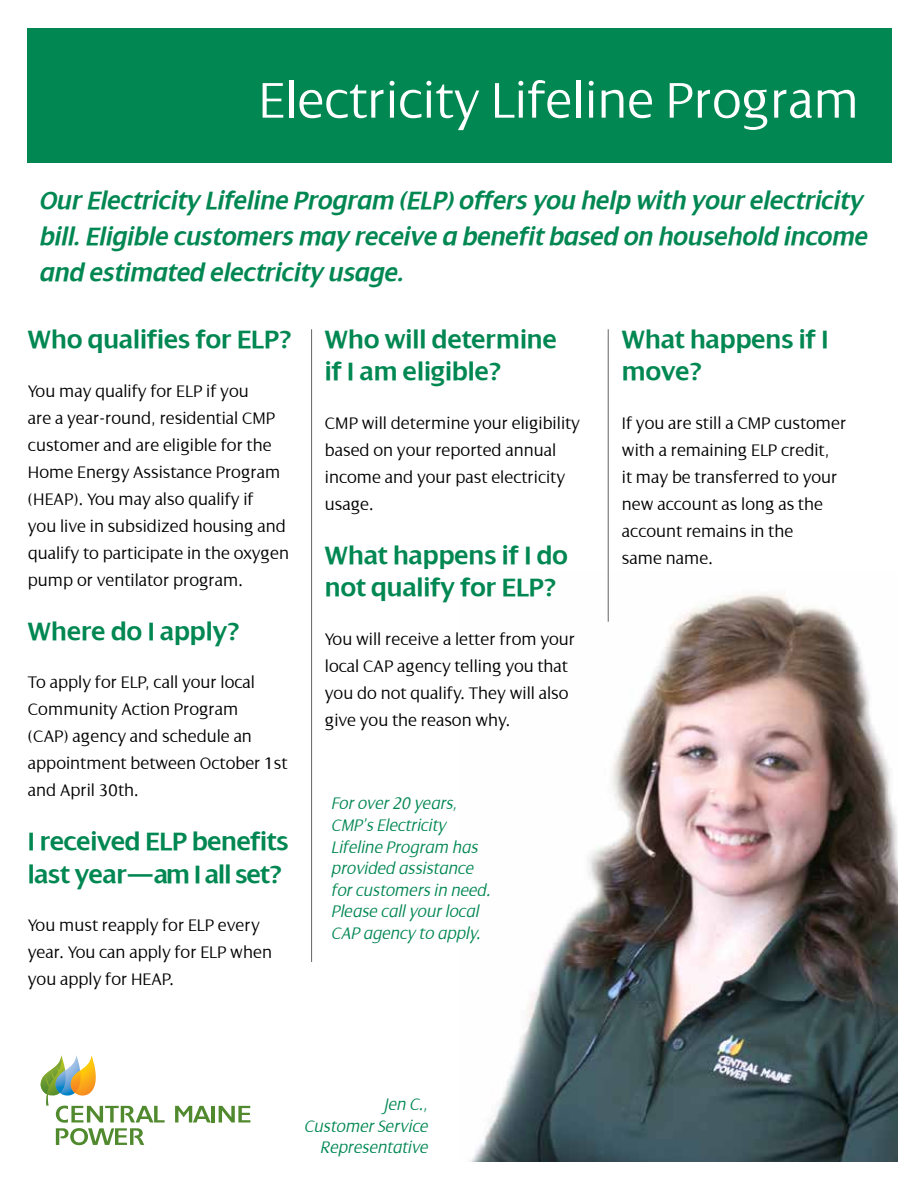
<style>
.page{position:relative;width:918px;height:1188px;background:#fff}
.page>*{position:absolute;margin:0;border:0;box-sizing:border-box;transform-origin:0 0}
.t1{font:300 54px "Dialog";color:#fff}
.t2{font:italic 600 27px/36px "Dialog";color:#008752}
.t3{font:600 27px/32.4px "Dialog";color:#008752}
.t4{font:300 18px/27px "Dialog";color:#000}
.t5{font:italic 300 18px/21.6px "Dialog";color:#008752;text-align:right}
</style>
<div class="page">
<img style="left:470px;top:571px;width:428px;height:591px">
<div style="left:28px;top:28px;width:864px;height:135px;background:#008752"></div>
<hr style="left:311px;top:329px;width:1px;height:633px;background:#636466">
<hr style="left:608px;top:329px;width:1px;height:293px;background:#636466">
<hr style="left:212px;top:1106px;width:3px;height:16px;background:#50892e">
<svg style="left:175px;top:1106px;width:36px;height:16px"></svg>
<svg style="left:219px;top:1106px;width:31px;height:16px"></svg>
<svg style="left:41px;top:1055px;width:124px;height:90px"></svg>
<h1 class="t1" style="left:258px;top:71px;width:603px">Electricity Lifeline Program</h1>
<h2 class="t2" style="left:39px;top:182px;width:830px">Our Electricity Lifeline Program (ELP) offers you help with your electricity bill. Eligible customers may receive a benefit based on household income and estimated electricity usage.</h2>
<h2 class="t3" style="left:28px;top:323px;width:265px">Who qualifies for ELP?</h2>
<p class="t4" style="left:28px;top:377px;width:263px">You may qualify for ELP if you<br>are a year-round, residential CMP customer and are eligible for the<br>Home Energy Assistance Program (HEAP). You may also qualify if<br>you live in subsidized housing and qualify to participate in the oxygen pump or ventilator program.</p>
<h2 class="t3" style="left:28px;top:615px;width:213px">Where do I apply?</h2>
<p class="t4" style="left:28px;top:669px;width:261px">To apply for ELP, call your local<br>Community Action Program<br>(CAP) agency and schedule an appointment between October 1st and April 30th.</p>
<h2 class="t3" style="left:28px;top:826px;width:262px">I received ELP benefits last year — am I all set?</h2>
<p class="t4" style="left:28px;top:912px;width:246px">You must reapply for ELP every year. You can apply for ELP when you apply for HEAP.</p>
<h2 class="t3" style="left:325px;top:323px;width:233px">Who will determine if I am eligible?</h2>
<p class="t4" style="left:325px;top:410px;width:257px">CMP will determine your eligibility based on your reported annual income and your past electricity usage.</p>
<h2 class="t3" style="left:325px;top:539px;width:245px">What happens if I do not qualify for ELP?</h2>
<p class="t4" style="left:325px;top:626px;width:252px">You will receive a letter from your local CAP agency telling you that you do not qualify. They will also give you the reason why.</p>
<p class="t5" style="left:331px;top:793px;width:161px;text-align:left">For over 20 years,<br>CMP’s Electricity<br>Lifeline Program has provided assistance for customers in need.<br>Please call your local<br>CAP agency to apply.</p>
<h2 class="t3" style="left:622px;top:323px;width:208px">What happens if I move?</h2>
<p class="t4" style="left:622px;top:410px;width:226px">If you are still a CMP customer with a remaining ELP credit,<br>it may be transferred to your new account as long as the account remains in the<br>same name.</p>
<p class="t5" style="left:304px;top:1094px;width:125px">Jen C.,<br>Customer Service<br>Representative</p>
</div>
